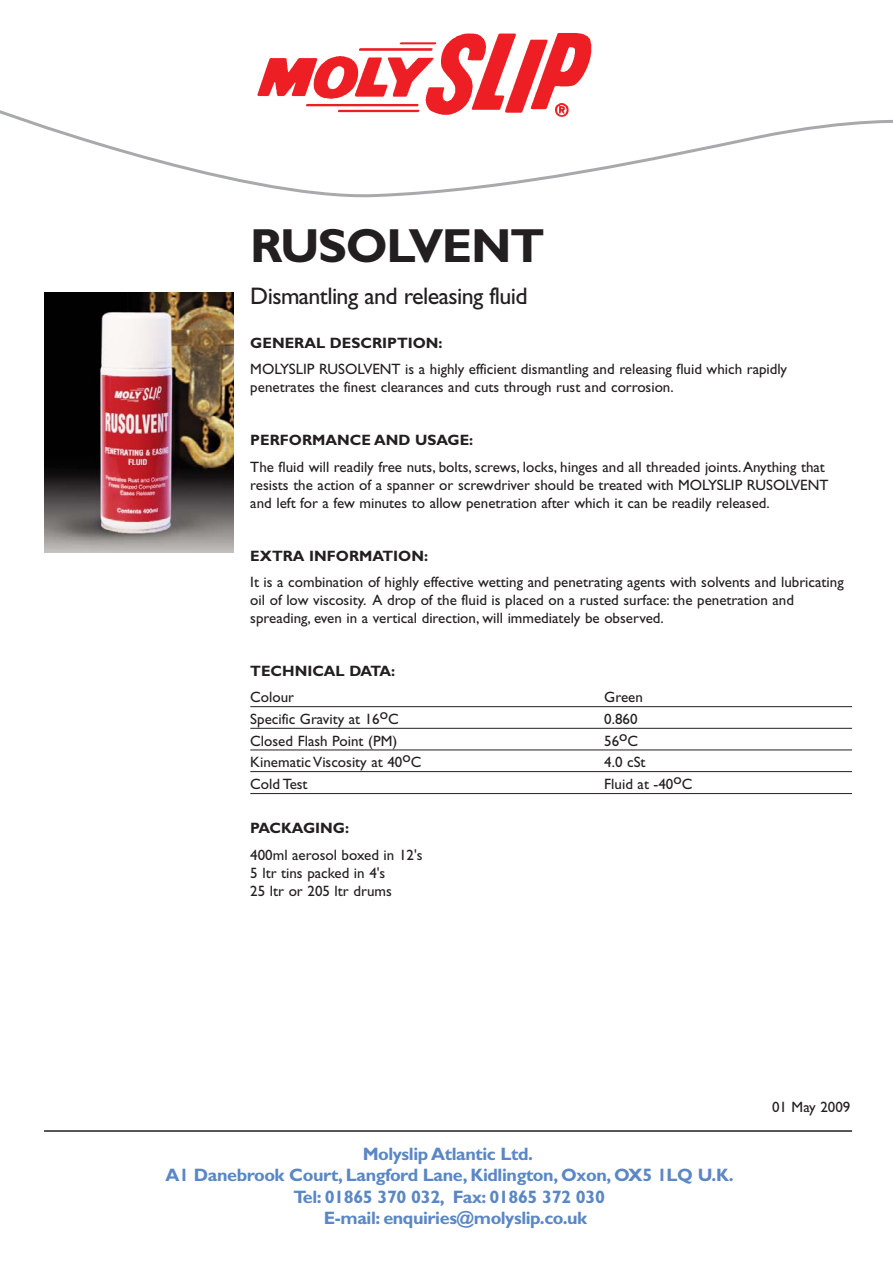
<style>
.page{position:relative;width:893px;height:1263px;background:#fff}
.page>*{position:absolute;margin:0;border:0;box-sizing:border-box;transform-origin:0 0}
.t1{font:700 48px "Gill Sans";letter-spacing:-.03em;color:#231f20}
.t2{font:24px "Gill Sans";letter-spacing:-.025em;color:#231f20}
.t3{font:700 18px "Gill Sans";letter-spacing:-.02em;color:#5a87c5}
.t4{font:15px/18px "Gill Sans";color:#231f20}
.t5{font:700 15px "Gill Sans";color:#231f20}
.t6{font:15px "Gill Sans TT";color:#231f20}
</style>
<div class="page">
<hr style="left:250px;top:706px;width:602px;height:1px;background:#231f20">
<hr style="left:250px;top:728px;width:602px;height:1px;background:#231f20">
<hr style="left:250px;top:750px;width:602px;height:1px;background:#231f20">
<hr style="left:250px;top:771px;width:602px;height:1px;background:#231f20">
<hr style="left:250px;top:793px;width:602px;height:1px;background:#231f20">
<img style="left:257px;top:33px;width:335px;height:70px">
<svg style="left:0;top:103px;width:892px;height:95px"></svg>
<img style="left:44px;top:293px;width:189px;height:259px">
<hr style="left:44px;top:1130px;width:808px;height:2px;background:#231f20">
<h1 class="t1" style="left:250px;top:230px;width:296px">RUSOLVENT</h1>
<h2 class="t2" style="left:250px;top:287px;width:279px">Dismantling and releasing fluid</h2>
<p class="t5" style="left:250px;top:338px;width:194px">GENERAL DESCRIPTION:</p>
<p class="t4" style="left:250px;top:362px;width:538px">MOLYSLIP RUSOLVENT is a highly efficient dismantling and releasing fluid which rapidly penetrates the finest clearances and cuts through rust and corrosion.</p>
<p class="t5" style="left:250px;top:435px;width:224px">PERFORMANCE AND USAGE:</p>
<p class="t4" style="left:250px;top:459px;width:580px">The fluid will readily free nuts, bolts, screws, locks, hinges and all threaded joints. Anything that resists the action of a spanner or screwdriver should be treated with MOLYSLIP RUSOLVENT and left for a few minutes to allow penetration after which it can be readily released.</p>
<p class="t5" style="left:250px;top:551px;width:179px">EXTRA INFORMATION:</p>
<p class="t4" style="left:250px;top:575px;width:595px">It is a combination of highly effective wetting and penetrating agents with solvents and lubricating oil of low viscosity. A drop of the fluid is placed on a rusted surface: the penetration and spreading, even in a vertical direction, will immediately be observed.</p>
<p class="t5" style="left:250px;top:666px;width:146px">TECHNICAL DATA:</p>
<p class="t4" style="left:250px;top:690px;width:45px">Colour</p>
<p class="t4" style="left:604px;top:690px;width:40px">Green</p>
<p class="t4" style="left:250px;top:712px;width:150px">Specific Gravity at 16oC</p>
<p class="t4" style="left:604px;top:712px;width:35px">0.860</p>
<p class="t4" style="left:250px;top:733px;width:148px">Closed Flash Point (PM)</p>
<p class="t4" style="left:604px;top:733px;width:35px">56oC</p>
<p class="t4" style="left:250px;top:755px;width:172px">Kinematic Viscosity at 40oC</p>
<p class="t4" style="left:604px;top:755px;width:43px">4.0 cSt</p>
<p class="t4" style="left:250px;top:776px;width:59px">Cold Test</p>
<p class="t4" style="left:604px;top:776px;width:90px">Fluid at -40oC</p>
<p class="t5" style="left:250px;top:823px;width:100px">PACKAGING:</p>
<p class="t4" style="left:250px;top:847px;width:174px">400ml aerosol boxed in 12's<br>5 ltr tins packed in 4's<br>25 ltr or 205 ltr drums</p>
<p class="t3" style="left:363px;top:1147px;width:172px">Molyslip Atlantic Ltd.</p>
<p class="t3" style="left:166px;top:1169px;width:569px">A1 Danebrook Court, Langford Lane, Kidlington, Oxon, OX5 1LQ U.K.</p>
<p class="t3" style="left:293px;top:1191px;width:313px">Tel: 01865 370 032, Fax: 01865 372 030</p>
<p class="t3" style="left:324px;top:1212px;width:265px">E-mail: enquiries@molyslip.co.uk</p>
<p class="t6" style="left:772px;top:1098px;width:80px">01 May 2009</p>
</div>
